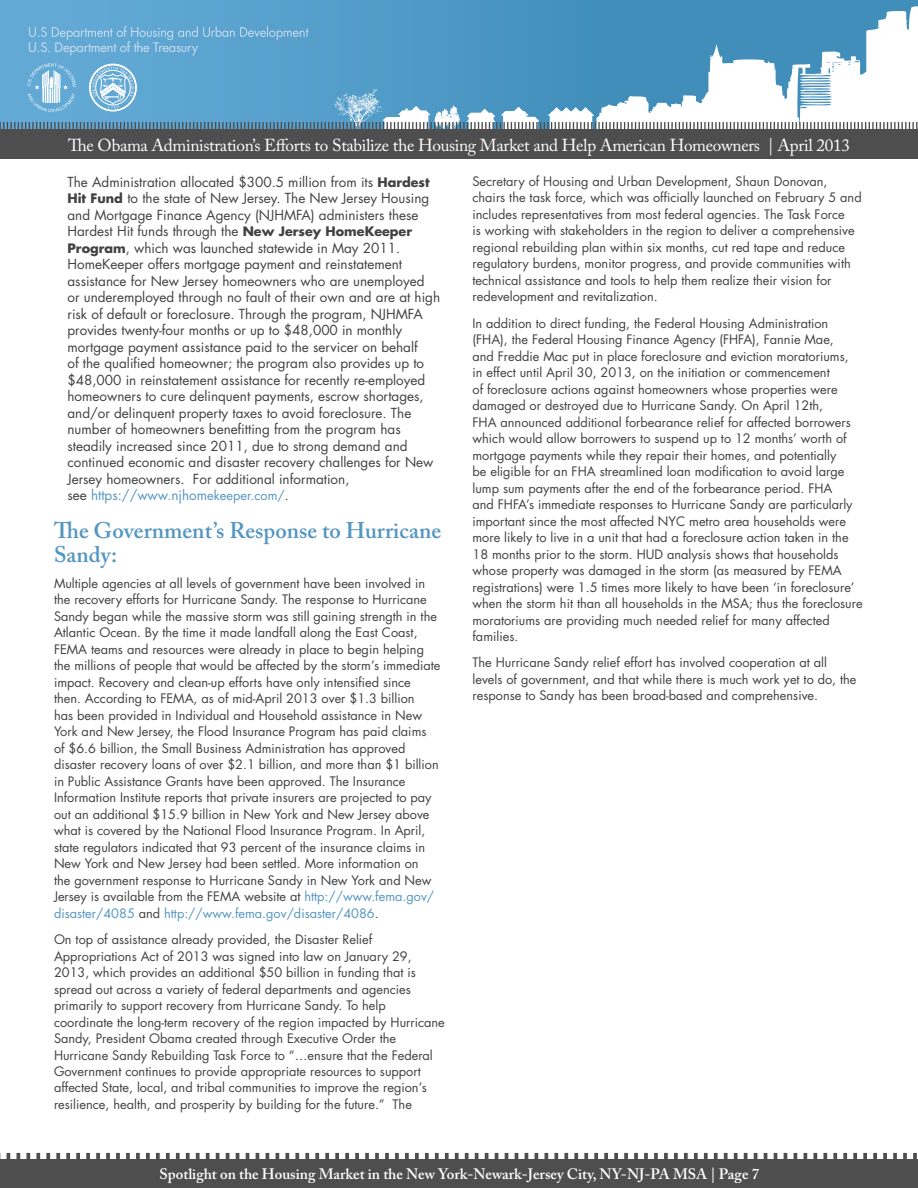
<style>
.page{position:relative;width:918px;height:1188px;background:#fff}
.page>*{position:absolute;margin:0;border:0;box-sizing:border-box;transform-origin:0 0}
.t1{font:600 22.5px/24px "Adobe Caslon Pro";color:#5496c1}
.t2{font:17.25px "Adobe Caslon Pro";letter-spacing:-.02em;color:#fff}
.t3{font:600 15px "Adobe Caslon Pro";color:#fff}
.t4{font:13.5px/16.5px "Futura";color:#414042}
.t5{font:13.05px "Helvetica Neue";letter-spacing:.01em;color:#fff}
.t6{font:12.9px "Futura";letter-spacing:-.02em;color:#cddeef}
.t7{font:12.75px/16.5px "Futura";color:#414042}
.s1{color:#ccdeef}
.s2{color:#cbddee}
.s3{font-weight:700;font-size:12.75px}
.s4{color:#5496c1}
.s5{font-size:12.75px;color:#5496c1}
.s6{font-size:12.75px}
</style>
<div class="page">
<svg style="left:0;top:0;width:918px;height:63px;background:#529cc8"></svg>
<svg style="left:596px;top:6px;width:322px;height:123px;background:#5e9fc5"></svg>
<div style="left:0;top:130px;width:918px;height:29px;background:#4e4e4f"></div>
<svg style="left:0;top:63px;width:917px;height:67px"></svg>
<svg style="left:127px;top:26px;width:181px;height:14px;background:#6fadd4"></svg>
<svg style="left:29px;top:26px;width:98px;height:14px"></svg>
<div style="left:29px;top:41px;width:169px;height:15px;background:#60a7d3"></div>
<svg style="left:0;top:1152px;width:917px;height:7px"></svg>
<div style="left:0;top:1159px;width:918px;height:29px;background:#4e4e4f"></div>
<p class="t6" style="left:28px;top:41px;width:172px">U.S. Department of th<span class="s1">e Treas</span><span class="s2">ury</span></p>
<p class="t5" style="left:159px;top:138px;width:599px">U.S. Department of Housing and Urban Development | Office of Policy Development and Research</p>
<h2 class="t2" style="left:68px;top:139px;width:783px">The Obama Administration’s Efforts to Stabilize the Housing Market and Help American Homeowners | April 2013</h2>
<p class="t4" style="left:67px;top:175px;width:374px">The Administration allocated $300.5 million from its <span class="s3">Hardest Hit Fund</span> to the state of New Jersey. The New Jersey Housing and Mortgage Finance Agency (NJHMFA) administers these Hardest Hit funds through the <span class="s3">New Jersey HomeKeeper Program</span>, which was launched statewide in May 2011.<br>HomeKeeper offers mortgage payment and reinstatement assistance for New Jersey homeowners who are unemployed<br>or underemployed through no fault of their own and are at high risk of default or foreclosure. Through the program, NJHMFA provides twenty-four months or up to $48,000 in monthly mortgage payment assistance paid to the servicer on behalf<br>of the qualified homeowner; the program also provides up to $48,000 in reinstatement assistance for recently re-employed homeowners to cure delinquent payments, escrow shortages, and/or delinquent property taxes to avoid foreclosure. The number of homeowners benefitting from the program has steadily increased since 2011, due to strong demand and continued economic and disaster recovery challenges for New Jersey homeowners. For additional information,<br>see <span class="s4">https://www.njhom</span><span class="s5">ekeeper.com/</span><span class="s6">.</span></p>
<h1 class="t1" style="left:54px;top:520px;width:389px">The Government’s Response to Hurricane<br>Sandy:</h1>
<p class="t7" style="left:54px;top:576px;width:388px">Multiple agencies at all levels of government have been involved in the recovery efforts for Hurricane Sandy. The response to Hurricane Sandy began while the massive storm was still gaining strength in the Atlantic Ocean. By the time it made landfall along the East Coast, FEMA teams and resources were already in place to begin helping the millions of people that would be affected by the storm’s immediate impact. Recovery and clean-up efforts have only intensified since then. According to FEMA, as of mid-April 2013 over $1.3 billion<br>has been provided in Individual and Household assistance in New York and New Jersey, the Flood Insurance Program has paid claims<br>of $6.6 billion, the Small Business Administration has approved disaster recovery loans of over $2.1 billion, and more than $1 billion in Public Assistance Grants have been approved. The Insurance Information Institute reports that private insurers are projected to pay out an additional $15.9 billion in New York and New Jersey above what is covered by the National Flood Insurance Program. In April, state regulators indicated that 93 percent of the insurance claims in New York and New Jersey had been settled. More information on<br>the government response to Hurricane Sandy in New York and New Jersey is available from the FEMA website at <span class="s4">http://www.fema.gov/ disaster/4085</span> and <span class="s4">http://www.fema.gov/disaster/4086</span>.</p>
<p class="t7" style="left:54px;top:932px;width:392px">On top of assistance already provided, the Disaster Relief Appropriations Act of 2013 was signed into law on January 29, 2013, which provides an additional $50 billion in funding that is spread out across a variety of federal departments and agencies primarily to support recovery from Hurricane Sandy. To help coordinate the long-term recovery of the region impacted by Hurricane Sandy, President Obama created through Executive Order the Hurricane Sandy Rebuilding Task Force to “…ensure that the Federal Government continues to provide appropriate resources to support affected State, local, and tribal communities to improve the region’s resilience, health, and prosperity by building for the future.” The</p>
<p class="t7" style="left:473px;top:174px;width:391px">Secretary of Housing and Urban Development, Shaun Donovan, chairs the task force, which was officially launched on February 5 and includes representatives from most federal agencies. The Task Force<br>is working with stakeholders in the region to deliver a comprehensive regional rebuilding plan within six months, cut red tape and reduce regulatory burdens, monitor progress, and provide communities with technical assistance and tools to help them realize their vision for redevelopment and revitalization.</p>
<p class="t7" style="left:473px;top:316px;width:392px">In addition to direct funding, the Federal Housing Administration (FHA), the Federal Housing Finance Agency (FHFA), Fannie Mae,<br>and Freddie Mac put in place foreclosure and eviction moratoriums,<br>in effect until April 30, 2013, on the initiation or commencement<br>of foreclosure actions against homeowners whose properties were damaged or destroyed due to Hurricane Sandy. On April 12th,<br>FHA announced additional forbearance relief for affected borrowers which would allow borrowers to suspend up to 12 months’ worth of mortgage payments while they repair their homes, and potentially<br>be eligible for an FHA streamlined loan modification to avoid large lump sum payments after the end of the forbearance period. FHA<br>and FHFA’s immediate responses to Hurricane Sandy are particularly important since the most affected NYC metro area households were more likely to live in a unit that had a foreclosure action taken in the 18 months prior to the storm. HUD analysis shows that households whose property was damaged in the storm (as measured by FEMA registrations) were 1.5 times more likely to have been ‘in foreclosure’ when the storm hit than all households in the MSA; thus the foreclosure moratoriums are providing much needed relief for many affected families.</p>
<p class="t7" style="left:473px;top:656px;width:386px">The Hurricane Sandy relief effort has involved cooperation at all levels of government, and that while there is much work yet to do, the response to Sandy has been broad-based and comprehensive.</p>
<p class="t3" style="left:159px;top:1169px;width:601px">Spotlight on the Housing Market in the New York-Newark-Jersey City, NY-NJ-PA MSA | Page 7</p>
</div>
